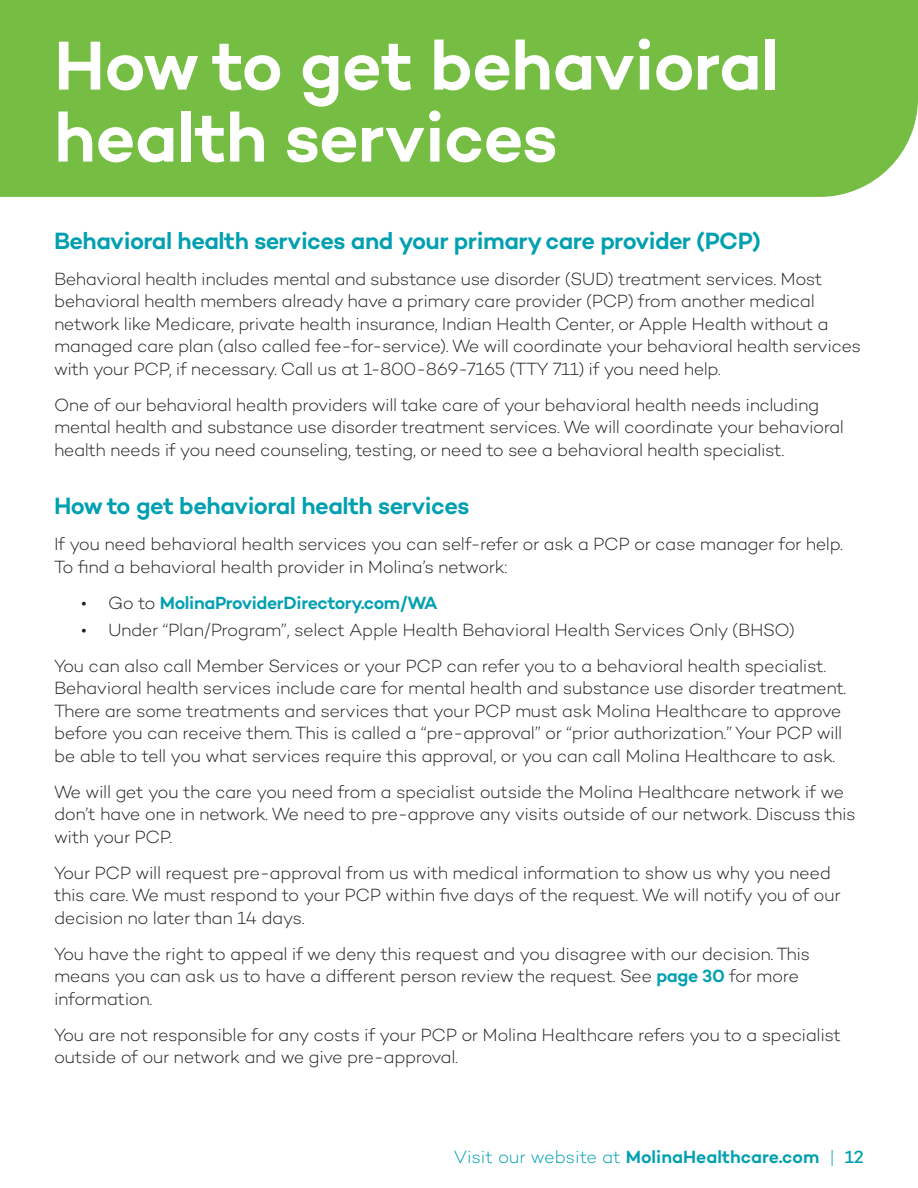
<style>
.page{position:relative;width:918px;height:1188px;background:#fff}
.page>*{position:absolute;margin:0;border:0;box-sizing:border-box;transform-origin:0 0}
.t1{font:600 70.5px/72px "Campton";letter-spacing:-.01em;color:#fff}
.t2{font:600 24px "Campton";letter-spacing:-.02em;color:#00a0b0}
.t3{font:300 18px/22.5px "Campton";letter-spacing:-.025em;color:#231f20}
.t4{font:600 18px "Campton";color:#00a0b0}
.t5{font:600 18px "Campton";letter-spacing:-.02em;color:#00a0b0}
.s1{font-weight:300;color:#231f20}
.s2{font-weight:600;color:#00a0b0}
.s3{font-weight:300}
.s4{font-weight:500}
</style>
<div class="page">
<div style="left:0;top:0;width:918px;height:197px;background:#75bd43"></div>
<h2 class="t1" style="left:54px;top:28px;width:727px">How to get behavioral health services</h2>
<h3 class="t2" style="left:54px;top:225px;width:709px">Behavioral health services and your primary care provider (PCP)</h3>
<p class="t3" style="left:54px;top:267px;width:809px">Behavioral health includes mental and substance use disorder (SUD) treatment services. Most behavioral health members already have a primary care provider (PCP) from another medical network like Medicare, private health insurance, Indian Health Center, or Apple Health without a managed care plan (also called fee-for-service). We will coordinate your behavioral health services with your PCP, if necessary. Call us at 1-800-869-7165 (TTY 711) if you need help.</p>
<p class="t3" style="left:54px;top:393px;width:792px">One of our behavioral health providers will take care of your behavioral health needs including mental health and substance use disorder treatment services. We will coordinate your behavioral health needs if you need counseling, testing, or need to see a behavioral health specialist.</p>
<h3 class="t2" style="left:54px;top:491px;width:417px">How to get behavioral health services</h3>
<p class="t3" style="left:54px;top:532px;width:791px">If you need behavioral health services you can self-refer or ask a PCP or case manager for help.<br>To find a behavioral health provider in Molina’s network:</p>
<p class="t5" style="left:81px;top:591px;width:358px"><span class="s1">• Go to</span> MolinaProviderDirectory.com/WA</p>
<p class="t3" style="left:81px;top:618px;width:716px">• Under “Plan/Program”, select Apple Health Behavioral Health Services Only (BHSO)</p>
<p class="t3" style="left:54px;top:654px;width:794px">You can also call Member Services or your PCP can refer you to a behavioral health specialist.<br>Behavioral health services include care for mental health and substance use disorder treatment.<br>There are some treatments and services that your PCP must ask Molina Healthcare to approve before you can receive them. This is called a “pre-approval” or “prior authorization.” Your PCP will be able to tell you what services require this approval, or you can call Molina Healthcare to ask.</p>
<p class="t3" style="left:54px;top:780px;width:803px">We will get you the care you need from a specialist outside the Molina Healthcare network if we don’t have one in network. We need to pre-approve any visits outside of our network. Discuss this with your PCP.</p>
<p class="t3" style="left:54px;top:861px;width:788px">Your PCP will request pre-approval from us with medical information to show us why you need this care. We must respond to your PCP within five days of the request. We will notify you of our decision no later than 14 days.</p>
<p class="t3" style="left:54px;top:942px;width:758px">You have the right to appeal if we deny this request and you disagree with our decision. This means you can ask us to have a different person review the request. See <span class="s2">page 30</span> for more information.</p>
<p class="t3" style="left:54px;top:1023px;width:789px">You are not responsible for any costs if your PCP or Molina Healthcare refers you to a specialist outside of our network and we give pre-approval.</p>
<p class="t4" style="left:454px;top:1145px;width:412px"><span class="s3">Visit our website at</span> MolinaHealthcare.com <span class="s3">|</span> <span class="s4">12</span></p>
</div>
